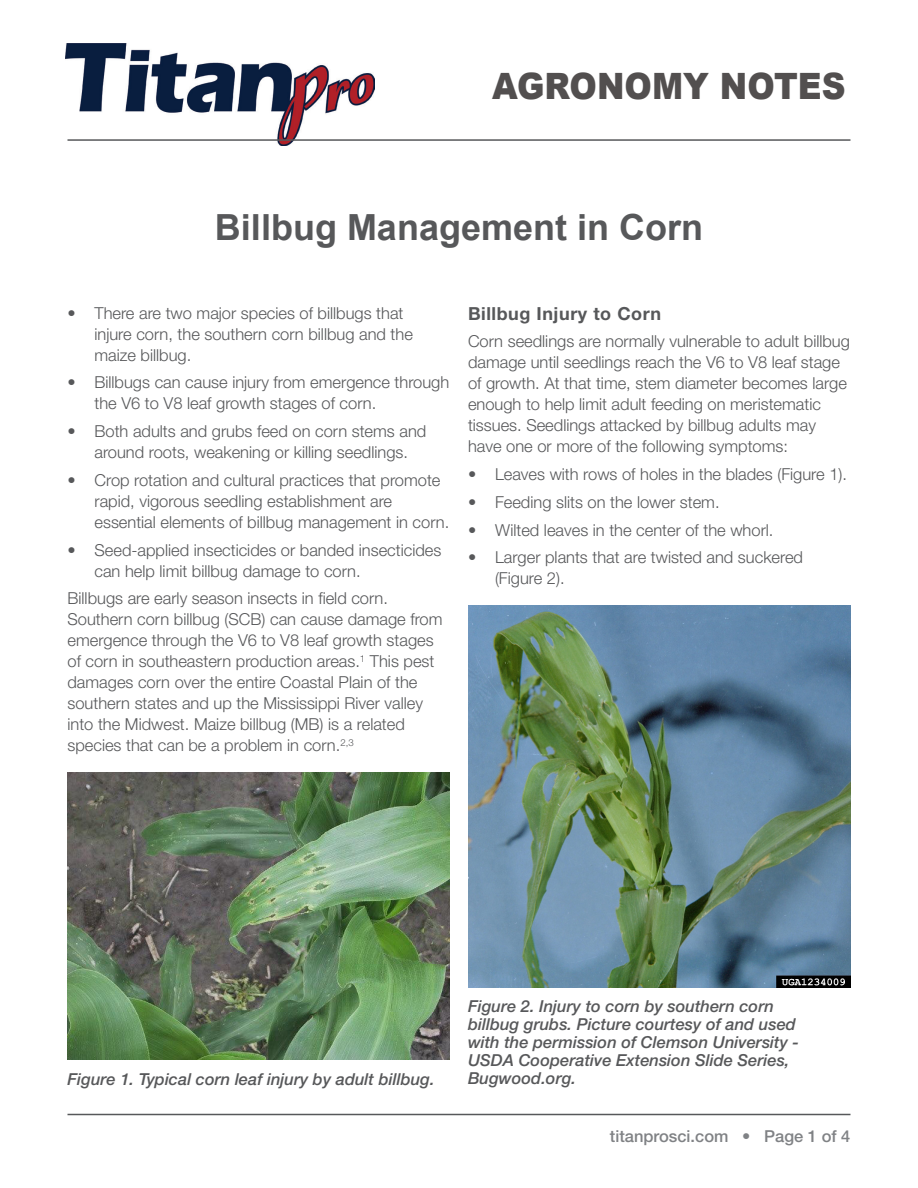
<style>
.page{position:relative;width:918px;height:1188px;background:#fff}
.page>*{position:absolute;margin:0;border:0;box-sizing:border-box;transform-origin:0 0}
.t1{font:900 36.3px "Arial";color:#524f4f;scale:.91 1}
.Universal_Title{font:700 36px "Arial";color:#57585a}
.Universal_Subhead{font:700 18px "Helvetica Neue";letter-spacing:.03em;color:#57585a}
.Universal_Text{font:300 16.5px/21px "Helvetica Neue";color:#57585a}
.Universal_Caption{font:italic 500 16.5px/18px "Helvetica Neue LT Pro";color:#57585a}
.t2{font:500 16.5px "Helvetica Neue";color:#808285}
</style>
<div class="page">
<hr style="left:68px;top:1114px;width:782px;height:1px;background:#57585a">
<img style="left:66px;top:44px;width:309px;height:102px">
<hr style="left:68px;top:139px;width:782px;height:2px;background:#57585a">
<img style="left:68px;top:772px;width:382px;height:288px">
<img style="left:468px;top:605px;width:382px;height:383px">
<h1 class="t1" style="left:492px;top:60px;width:390px">AGRONOMY NOTES</h1>
<p class="Universal_Title" style="left:215px;top:202px;width:490px">Billbug Management in Corn</p>
<p class="Universal_Text" style="left:94px;top:302px;width:320px;text-indent:-27px">• There are two major species of billbugs that injure corn, the southern corn billbug and the maize billbug.</p>
<p class="Universal_Text" style="left:94px;top:372px;width:356px;text-indent:-27px">• Billbugs can cause injury from emergence through the V6 to V8 leaf growth stages of corn.</p>
<p class="Universal_Text" style="left:68px;top:420px;width:360px;text-align:center">• Both adults and grubs feed on corn stems and around roots, weakening or killing seedlings.</p>
<p class="Universal_Text" style="left:94px;top:469px;width:356px;text-indent:-27px">• Crop rotation and cultural practices that promote rapid, vigorous seedling establishment are essential elements of billbug management in corn.</p>
<p class="Universal_Text" style="left:94px;top:539px;width:348px;text-indent:-27px">• Seed-applied insecticides or banded insecticides can help limit billbug damage to corn.</p>
<p class="Universal_Text" style="left:67px;top:588px;width:377px">Billbugs are early season insects in field corn.<br>Southern corn billbug (SCB) can cause damage from emergence through the V6 to V8 leaf growth stages of corn in southeastern production areas.<sup>1</sup> This pest damages corn over the entire Coastal Plain of the southern states and up the Mississippi River valley into the Midwest. Maize billbug (MB) is a related species that can be a problem in corn.<sup>2,3</sup></p>
<p class="Universal_Subhead" style="left:468px;top:302px;width:195px">Billbug Injury to Corn</p>
<p class="Universal_Text" style="left:468px;top:331px;width:384px">Corn seedlings are normally vulnerable to adult billbug damage until seedlings reach the V6 to V8 leaf stage of growth. At that time, stem diameter becomes large enough to help limit adult feeding on meristematic tissues. Seedlings attacked by billbug adults may have one or more of the following symptoms:</p>
<p class="Universal_Text" style="left:468px;top:464px;width:381px">• Leaves with rows of holes in the blades (Figure 1).</p>
<p class="Universal_Text" style="left:468px;top:491px;width:253px">• Feeding slits on the lower stem.</p>
<p class="Universal_Text" style="left:468px;top:519px;width:307px">• Wilted leaves in the center of the whorl.</p>
<p class="Universal_Text" style="left:495px;top:547px;width:310px;text-indent:-27px">• Larger plants that are twisted and suckered (Figure 2).</p>
<p class="Universal_Caption" style="left:68px;top:1070px;width:369px">Figure 1. Typical corn leaf injury by adult billbug.</p>
<p class="Universal_Caption" style="left:468px;top:997px;width:332px">Figure 2. Injury to corn by southern corn billbug grubs. Picture courtesy of and used with the permission of Clemson University - USDA Cooperative Extension Slide Series, Bugwood.org.</p>
<p class="t2" style="left:610px;top:1126px;width:242px">titanprosci.com • Page 1 of 4</p>
</div>
